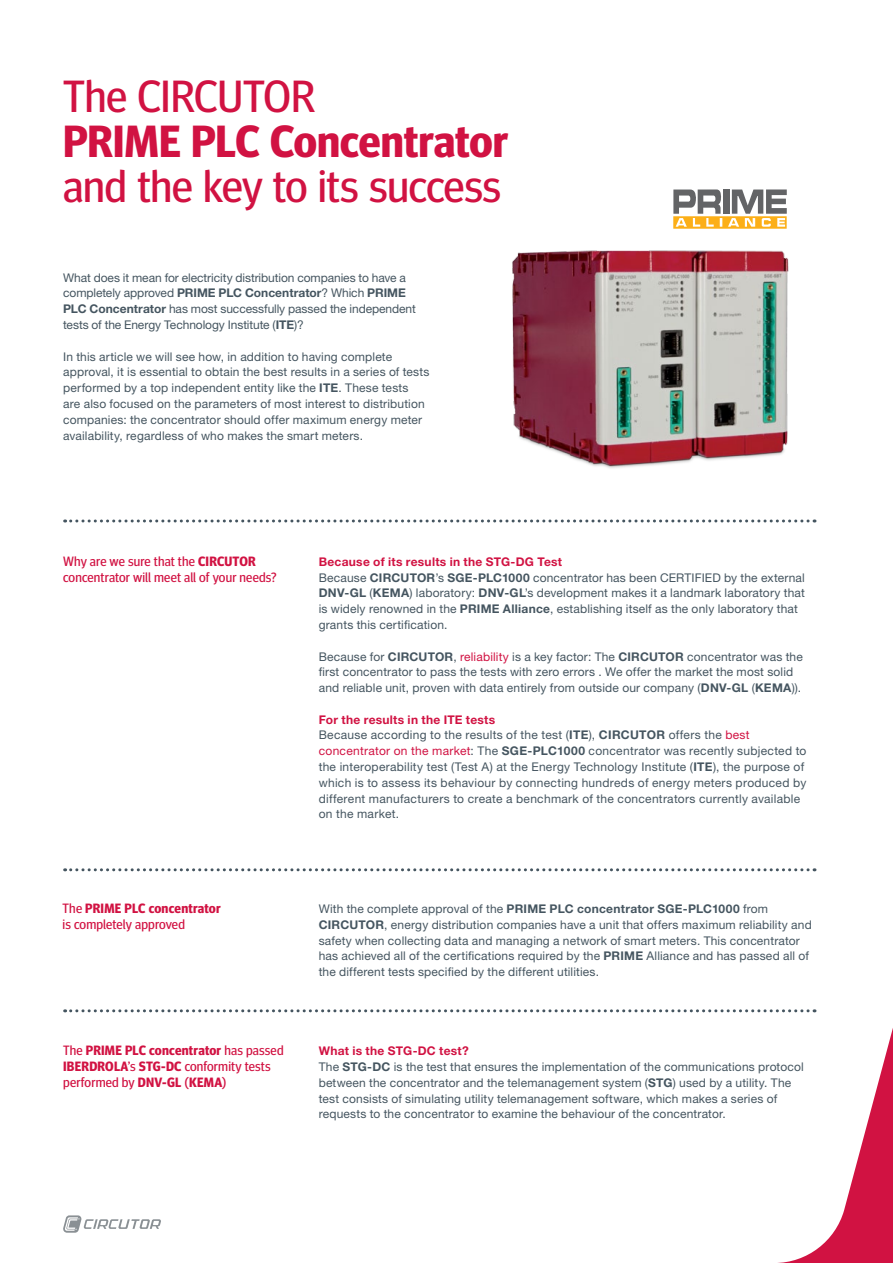
<style>
.page{position:relative;width:893px;height:1263px;background:#fff}
.page>*{position:absolute;margin:0;border:0;box-sizing:border-box;transform-origin:0 0}
.t1{font:45px "Meta Head OT";letter-spacing:-.005em;color:#d11242}
.t2{font:700 45px "Meta Head OT";color:#d11242}
.t3{font:13.5px/15.8px "Meta Head OT";letter-spacing:.01em;color:#d11242}
.t4{font:700 13.5px/15.8px "Meta Head OT";letter-spacing:.015em;color:#d11242}
.t5{font:12px/15.8px "Helvetica Neue LT";letter-spacing:.015em;color:#455560}
.t6{font:12px/15.8px "Helvetica Neue LT";letter-spacing:-.005em;color:#455560}
.s1{font-weight:700}
.s2{font-weight:700;color:#d11242}
.s3{color:#d11242}
.s4{font-weight:400}
</style>
<div class="page">
<img style="left:512px;top:250px;width:277px;height:218px">
<svg style="left:63px;top:1009px;width:830px;height:254px"></svg>
<svg style="left:63px;top:1215px;width:98px;height:18px"></svg>
<svg style="left:65px;top:519px;width:750px;height:3px"></svg>
<svg style="left:65px;top:868px;width:750px;height:3px"></svg>
<svg style="left:65px;top:1009px;width:750px;height:3px"></svg>
<svg style="left:673px;top:189px;width:114px;height:40px"></svg>
<h1 class="t1" style="left:63px;top:70px;width:253px">The CIRCUTOR</h1>
<h1 class="t2" style="left:63px;top:115px;width:446px">PRIME PLC Concentrator</h1>
<h1 class="t1" style="left:63px;top:160px;width:439px">and the key to its success</h1>
<p class="t6" style="left:63px;top:269px;width:354px">What does it mean for electricity distribution companies to have a completely approved <span class="s1">PRIME PLC Concentrator</span>? Which <span class="s1">PRIME PLC Concentrator</span> has most successfully passed the independent tests of the Energy Technology Institute (<span class="s1">ITE</span>)?</p>
<p class="t5" style="left:63px;top:348px;width:368px">In this article we will see how, in addition to having complete approval, it is essential to obtain the best results in a series of tests performed by a top independent entity like the <span class="s1">ITE</span>. These tests<br>are also focused on the parameters of most interest to distribution companies: the concentrator should offer maximum energy meter availability, regardless of who makes the smart meters.</p>
<p class="t3" style="left:63px;top:553px;width:215px">Why are we sure that the <span class="s1">CIRCUTOR </span>concentrator will meet all of your needs?</p>
<p class="t5" style="left:319px;top:553px;width:488px"><span class="s2">Because of its results in the STG-DG Test<br></span>Because <span class="s1">CIRCUTOR</span>’s <span class="s1">SGE-PLC1000</span> concentrator has been CERTIFIED by the external <span class="s1">DNV-GL</span> (<span class="s1">KEMA</span>) laboratory: <span class="s1">DNV-GL</span>’s development makes it a landmark laboratory that is widely renowned in the <span class="s1">PRIME Alliance</span>, establishing itself as the only laboratory that grants this certification.</p>
<p class="t5" style="left:319px;top:648px;width:486px">Because for <span class="s1">CIRCUTOR</span>, <span class="s3">reliability</span> is a key factor: The <span class="s1">CIRCUTOR</span> concentrator was the first concentrator to pass the tests with zero errors . We offer the market the most solid and reliable unit, proven with data entirely from outside our company (<span class="s1">DNV-GL</span> (<span class="s1">KEMA</span>)).</p>
<p class="t5" style="left:319px;top:711px;width:489px"><span class="s2">For the results in the ITE tests<br></span>Because according to the results of the test (<span class="s1">ITE</span>), <span class="s1">CIRCUTOR</span> offers the <span class="s3">best concentrator on the market</span>: The <span class="s1">SGE-PLC1000</span> concentrator was recently subjected to the interoperability test (Test A) at the Energy Technology Institute (<span class="s1">ITE</span>), the purpose of which is to assess its behaviour by connecting hundreds of energy meters produced by different manufacturers to create a benchmark of the concentrators currently available on the market.</p>
<p class="t3" style="left:63px;top:900px;width:160px">The <span class="s1">PRIME PLC concentrator </span>is completely approved</p>
<p class="t5" style="left:319px;top:901px;width:495px">With the complete approval of the <span class="s1">PRIME PLC concentrator SGE-PLC1000</span> from <span class="s1">CIRCUTOR</span>, energy distribution companies have a unit that offers maximum reliability and safety when collecting data and managing a network of smart meters. This concentrator has achieved all of the certifications required by the <span class="s1">PRIME</span> Alliance and has passed all of the different tests specified by the different utilities.</p>
<p class="t4" style="left:63px;top:1042px;width:222px"><span class="s4">The</span> PRIME PLC concentrator <span class="s4">has passed<br></span>IBERDROLA<span class="s4">’s</span> STG-DC <span class="s4">conformity tests performed by</span> DNV-GL <span class="s4">(</span>KEMA<span class="s4">)</span></p>
<p class="t5" style="left:319px;top:1043px;width:487px"><span class="s2">What is the STG-DC test?<br></span>The <span class="s1">STG-DC</span> is the test that ensures the implementation of the communications protocol between the concentrator and the telemanagement system (<span class="s1">STG</span>) used by a utility. The test consists of simulating utility telemanagement software, which makes a series of requests to the concentrator to examine the behaviour of the concentrator.</p>
</div>
